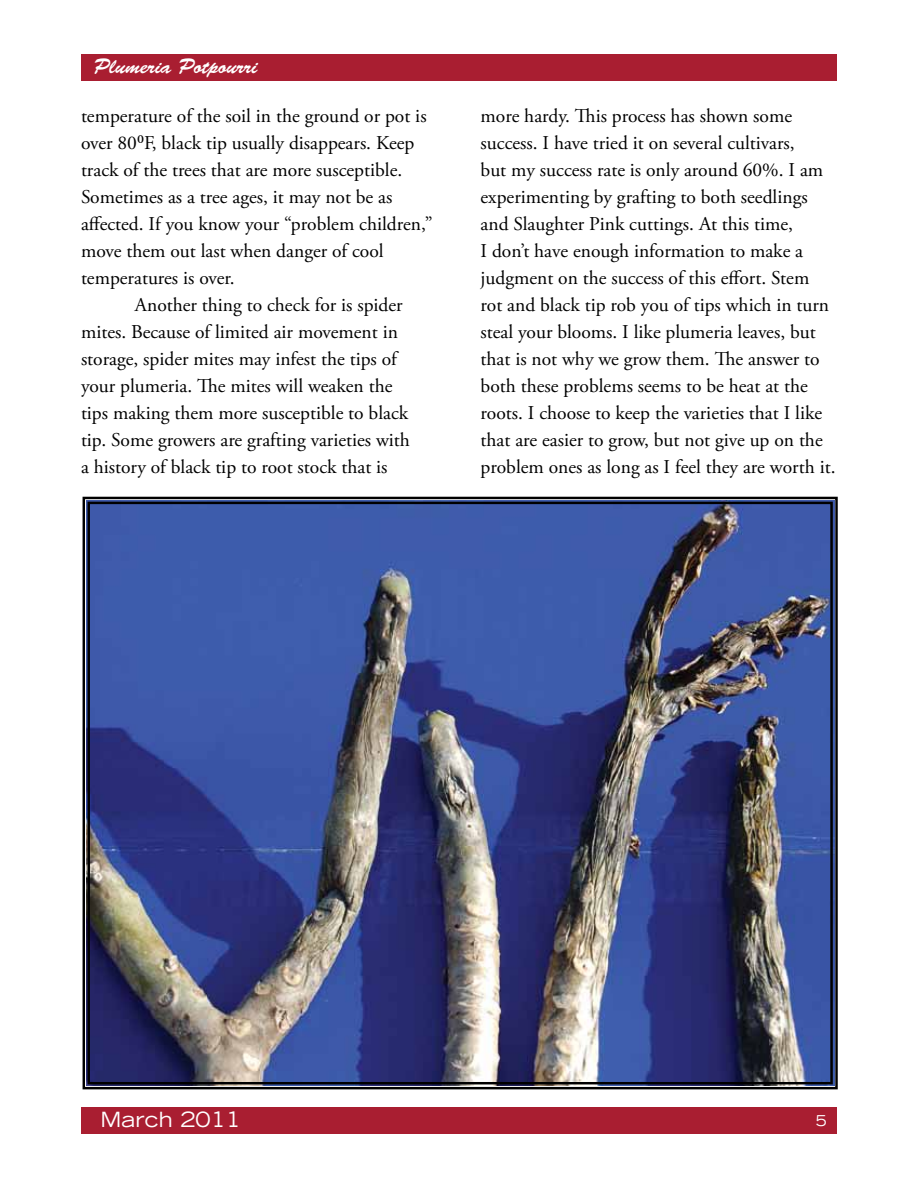
<style>
.page{position:relative;width:918px;height:1188px;background:#fff}
.page>*{position:absolute;margin:0;border:0;box-sizing:border-box;transform-origin:0 0}
.t1{font:21px "Brush Script Std";color:#fff}
.t2{font:expanded 21px "Trade Gothic LT Std";color:#fff}
.t3{font:19.5px/27px "Adobe Garamond Pro";color:#000}
.t4{font:expanded 15px "Trade Gothic LT Std";color:#fff}
</style>
<div class="page">
<div style="left:81px;top:54px;width:756px;height:27px;background:#a91e31"></div>
<div style="left:81px;top:1107px;width:756px;height:27px;background:#a91e31"></div>
<img style="left:82px;top:496px;width:756px;height:594px">
<p class="t1" style="left:94px;top:54px;width:165px">Plumeria Potpourri</p>
<p class="t3" style="left:81px;top:103px;width:347px">temperature of the soil in the ground or pot is</p>
<p class="t3" style="left:81px;top:130px;width:335px">over 80⁰F, black tip usually disappears. Keep</p>
<p class="t3" style="left:81px;top:157px;width:323px">track of the trees that are more susceptible.</p>
<p class="t3" style="left:81px;top:184px;width:313px">Sometimes as a tree ages, it may not be as</p>
<p class="t3" style="left:81px;top:211px;width:353px">affected. If you know your “problem children,”</p>
<p class="t3" style="left:81px;top:238px;width:304px">move them out last when danger of cool</p>
<p class="t3" style="left:81px;top:265px;width:155px">temperatures is over.</p>
<p class="t3" style="left:135px;top:292px;width:269px">Another thing to check for is spider</p>
<p class="t3" style="left:81px;top:319px;width:318px">mites. Because of limited air movement in</p>
<p class="t3" style="left:81px;top:346px;width:317px">storage, spider mites may infest the tips of</p>
<p class="t3" style="left:81px;top:373px;width:313px">your plumeria. The mites will weaken the</p>
<p class="t3" style="left:81px;top:400px;width:329px">tips making them more susceptible to black</p>
<p class="t3" style="left:81px;top:427px;width:330px">tip. Some growers are grafting varieties with</p>
<p class="t3" style="left:81px;top:454px;width:308px">a history of black tip to root stock that is</p>
<p class="t3" style="left:481px;top:103px;width:356px">more hardy. This process has shown some success. I have tried it on several cultivars,<br>but my success rate is only around 60%. I am experimenting by grafting to both seedlings and Slaughter Pink cuttings. At this time,<br>I don’t have enough information to make a judgment on the success of this effort. Stem rot and black tip rob you of tips which in turn steal your blooms. I like plumeria leaves, but that is not why we grow them. The answer to both these problems seems to be heat at the roots. I choose to keep the varieties that I like that are easier to grow, but not give up on the problem ones as long as I feel they are worth it.</p>
<p class="t2" style="left:100px;top:1106px;width:142px">March 2011</p>
<p class="t4" style="left:816px;top:1111px;width:12px">5</p>
</div>
